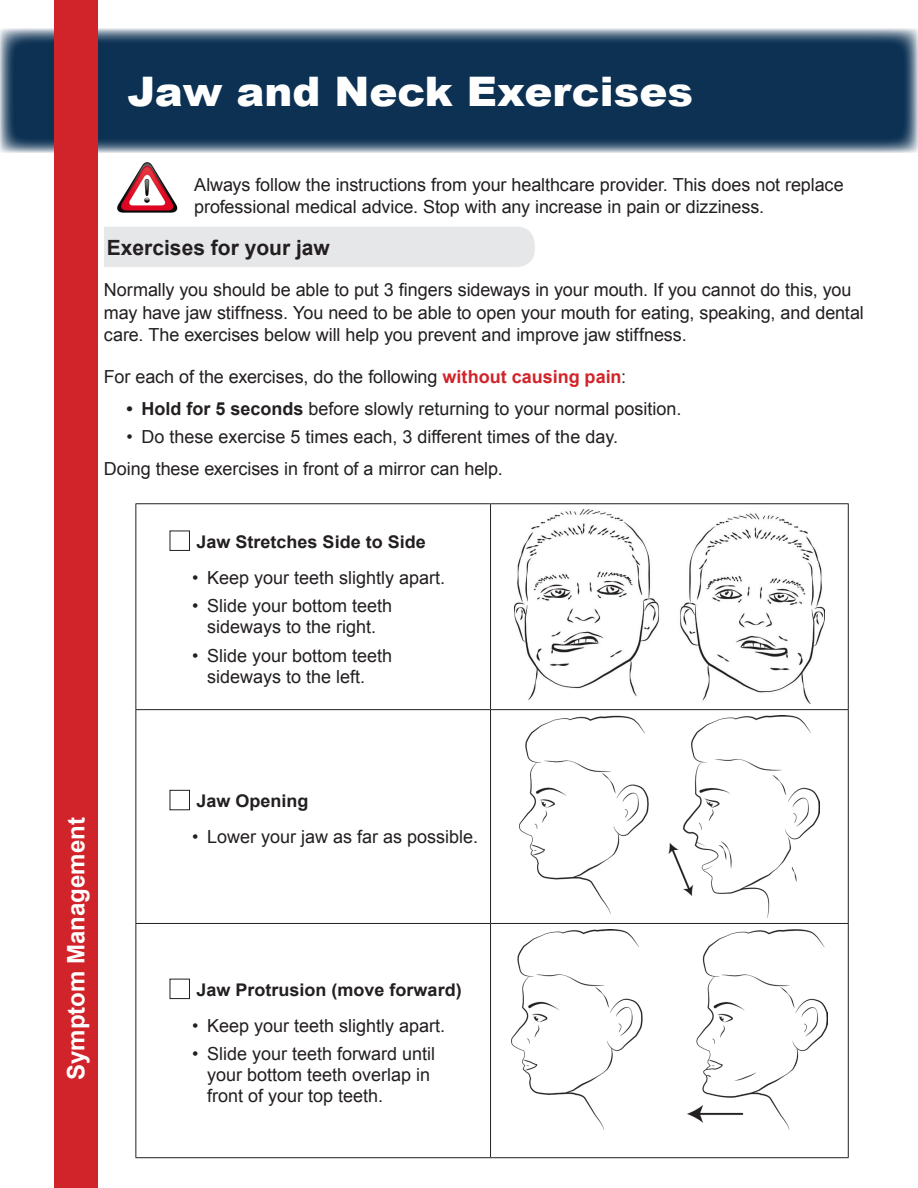
<style>
.page{position:relative;width:918px;height:1188px;background:#fff}
.page>*{position:absolute;margin:0;border:0;box-sizing:border-box;transform-origin:0 0}
.t1{font:900 40.8px "Arial";color:#fff}
.t2{font:700 24px "Arial";color:#fff}
.t3{font:700 21px "Arial";color:#231f20}
.MAIN_Body__12_pt_Spa{font:18px/21px "Arial";color:#231f20}
.MAIN_Subheading__Bol{font:700 17.4px "Arial";color:#231f20}
.s1{font-weight:700;color:#d1232a}
.s2{font-weight:700}
</style>
<div class="page">
<svg style="left:0;top:28px;width:918px;height:125px;background:#234463"></svg>
<div style="left:54px;top:0;width:43px;height:1188px;background:#d1232a"></div>
<hr style="left:135px;top:503px;width:356px;height:1px;background:#231f20">
<hr style="left:135px;top:504px;width:1px;height:205px;background:#231f20">
<hr style="left:491px;top:503px;width:358px;height:1px;background:#231f20">
<hr style="left:490px;top:504px;width:1px;height:205px;background:#231f20">
<hr style="left:848px;top:504px;width:1px;height:205px;background:#231f20">
<hr style="left:135px;top:709px;width:356px;height:1px;background:#231f20">
<hr style="left:135px;top:710px;width:1px;height:213px;background:#231f20">
<hr style="left:491px;top:709px;width:358px;height:1px;background:#231f20">
<hr style="left:490px;top:710px;width:1px;height:213px;background:#231f20">
<hr style="left:848px;top:710px;width:1px;height:213px;background:#231f20">
<hr style="left:135px;top:923px;width:356px;height:1px;background:#231f20">
<hr style="left:135px;top:924px;width:1px;height:233px;background:#231f20">
<hr style="left:491px;top:923px;width:358px;height:1px;background:#231f20">
<hr style="left:490px;top:924px;width:1px;height:233px;background:#231f20">
<hr style="left:848px;top:924px;width:1px;height:233px;background:#231f20">
<hr style="left:135px;top:1157px;width:356px;height:1px;background:#231f20">
<hr style="left:491px;top:1157px;width:358px;height:1px;background:#231f20">
<div style="left:170px;top:531px;width:20px;height:20px;border:1px solid #231f20"></div>
<img style="left:514px;top:510px;width:311px;height:194px">
<div style="left:170px;top:790px;width:20px;height:20px;border:1px solid #231f20"></div>
<img style="left:519px;top:716px;width:301px;height:201px">
<div style="left:170px;top:979px;width:20px;height:20px;border:1px solid #231f20"></div>
<img style="left:511px;top:929px;width:316px;height:200px">
<img style="left:117px;top:162px;width:61px;height:51px">
<div style="left:104px;top:227px;width:431px;height:40px;background:#e6e7e9"></div>
<h1 class="t1" style="left:128px;top:61px;width:567px">Jaw and Neck Exercises</h1>
<p class="MAIN_Body__12_pt_Spa" style="left:194px;top:173px;width:651px;line-height:22.5px">Always follow the instructions from your healthcare provider. This does not replace professional medical advice. Stop with any increase in pain or dizziness.</p>
<p class="t3" style="left:107px;top:233px;width:224px">Exercises for your jaw</p>
<p class="MAIN_Body__12_pt_Spa" style="left:104px;top:279px;width:762px;line-height:22.5px">Normally you should be able to put 3 fingers sideways in your mouth. If you cannot do this, you may have jaw stiffness. You need to be able to open your mouth for eating, speaking, and dental care. The exercises below will help you prevent and improve jaw stiffness.</p>
<p class="MAIN_Body__12_pt_Spa" style="left:104px;top:367px;width:524px">For each of the exercises, do the following <span class="s1">without causing pain</span>:</p>
<p class="MAIN_Body__12_pt_Spa" style="left:126px;top:398px;width:557px"><span class="s2">• Hold for 5 seconds</span> before slowly returning to your normal position.</p>
<p class="MAIN_Body__12_pt_Spa" style="left:126px;top:427px;width:493px">• Do these exercise 5 times each, 3 different times of the day.</p>
<p class="MAIN_Body__12_pt_Spa" style="left:104px;top:458px;width:400px">Doing these exercises in front of a mirror can help.</p>
<p class="MAIN_Subheading__Bol" style="left:197px;top:530px;width:231px">Jaw Stretches Side to Side</p>
<p class="MAIN_Body__12_pt_Spa" style="left:192px;top:567px;width:255px">• Keep your teeth slightly apart.</p>
<p class="MAIN_Body__12_pt_Spa" style="left:192px;top:596px;width:202px;text-align:center">• Slide your bottom teeth sideways to the right.</p>
<p class="MAIN_Body__12_pt_Spa" style="left:207px;top:645px;width:187px;text-indent:-15px">• Slide your bottom teeth sideways to the left.</p>
<p class="t2" style="left:60px;top:1080px;width:264px;rotate:-90deg">Symptom Management</p>
<p class="MAIN_Subheading__Bol" style="left:197px;top:789px;width:114px">Jaw Opening</p>
<p class="MAIN_Body__12_pt_Spa" style="left:192px;top:827px;width:288px">• Lower your jaw as far as possible.</p>
<p class="MAIN_Subheading__Bol" style="left:197px;top:978px;width:267px">Jaw Protrusion (move forward)</p>
<p class="MAIN_Body__12_pt_Spa" style="left:192px;top:1015px;width:255px">• Keep your teeth slightly apart.</p>
<p class="MAIN_Body__12_pt_Spa" style="left:207px;top:1044px;width:230px;text-indent:-15px">• Slide your teeth forward until your bottom teeth overlap in front of your top teeth.</p>
</div>
